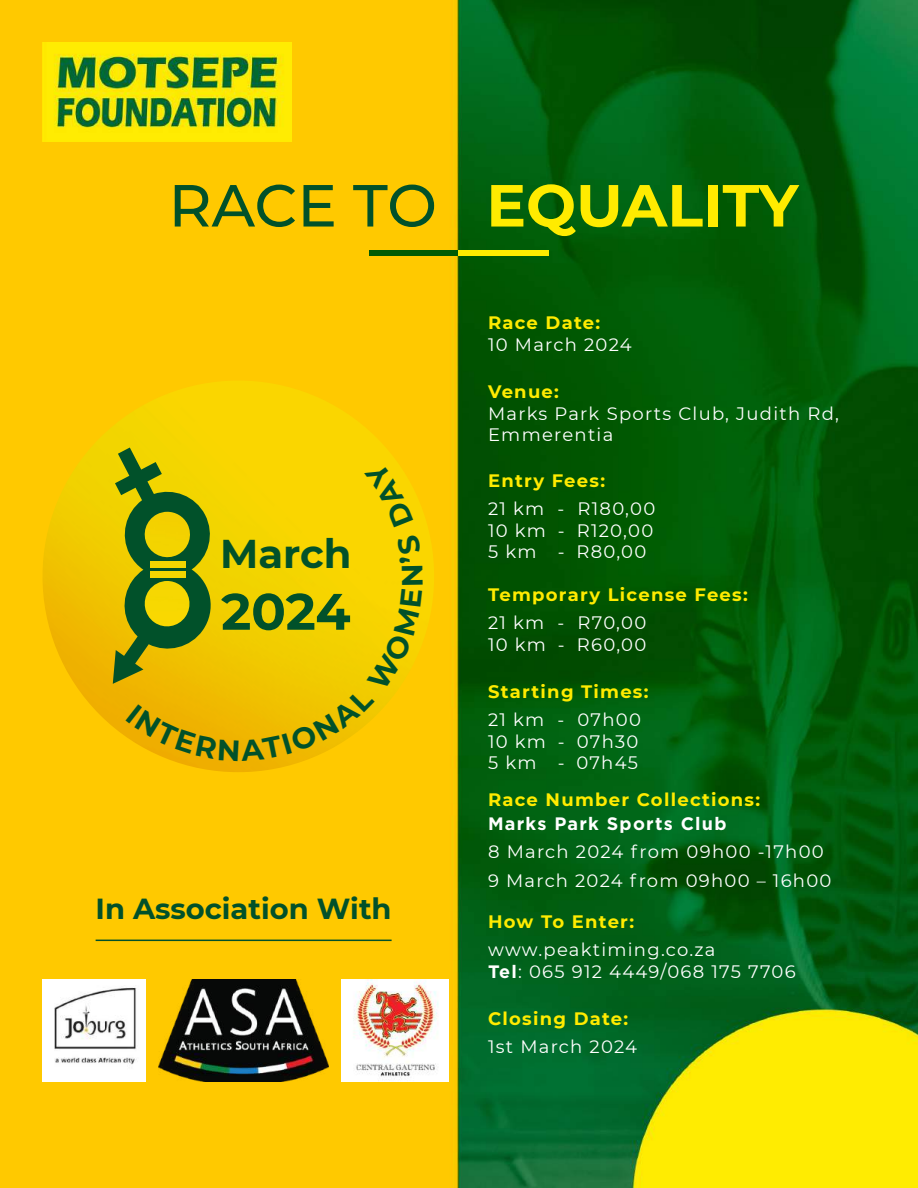
<style>
.page{position:relative;width:918px;height:1188px;background:#fff}
.page>*{position:absolute;margin:0;border:0;box-sizing:border-box;transform-origin:0 0}
.t1{font:700 59.25px "Montserrat";color:#ffeb00}
.t2{font:700 51.15px "Montserrat";color:#01512a}
.t3{font:700 40.05px "Montserrat";color:#01512a}
.t4{font:700 28.95px "Montserrat";color:#01512a}
.t5{font:18px/21.6px "Montserrat";letter-spacing:.07em;color:#fff}
.t6{font:700 18px "Montserrat";letter-spacing:.07em;color:#ffeb00}
.t7{font:700 18px "Gotham";letter-spacing:.07em;color:#fff}
.s1{font-weight:500;color:#01512a}
.s2{font-family:"Gotham";font-weight:700}
</style>
<div class="page">
<img style="left:458px;top:0;width:460px;height:1188px">
<div style="left:0;top:0;width:458px;height:1188px;background:#ffc900"></div>
<img style="left:43px;top:43px;width:248px;height:98px">
<img style="left:23px;top:381px;width:430px;height:410px">
<div style="left:369px;top:251px;width:89px;height:5px;background:#005b04"></div>
<div style="left:458px;top:251px;width:91px;height:5px;background:#ffeb00"></div>
<img style="left:342px;top:979px;width:106px;height:103px">
<img style="left:43px;top:979px;width:102px;height:103px">
<img style="left:158px;top:979px;width:171px;height:103px">
<hr style="left:96px;top:940px;width:296px;height:1px;background:#01512a">
<svg style="left:113px;top:448px;width:310px;height:313px;background:#ddc003"></svg>
<h1 class="t1" style="left:169px;top:163px;width:631px"><span class="s1">RACE TO</span> EQUALITY</h1>
<h3 class="t3" style="left:220px;top:525px;width:133px">March</h3>
<h2 class="t2" style="left:221px;top:575px;width:131px">2024</h2>
<h3 class="t4" style="left:96px;top:888px;width:297px">In Association With</h3>
<p class="t6" style="left:488px;top:310px;width:114px">Race Date:</p>
<p class="t5" style="left:488px;top:333px;width:145px">10 March 2024</p>
<p class="t6" style="left:488px;top:379px;width:72px">Venue:</p>
<p class="t5" style="left:488px;top:402px;width:353px">Marks Park Sports Club, Judith Rd,<br>Emmerentia</p>
<p class="t6" style="left:488px;top:467px;width:119px">Entry Fees:</p>
<p class="t5" style="left:488px;top:497px;width:169px;text-align:justify">21 km - R180,00<br>10 km - R120,00<br>5 km - R80,00</p>
<p class="t6" style="left:488px;top:582px;width:261px">Temporary License Fees:</p>
<p class="t5" style="left:488px;top:611px;width:160px">21 km - R70,00<br>10 km - R60,00</p>
<p class="t6" style="left:488px;top:679px;width:162px">Starting Times:</p>
<p class="t5" style="left:488px;top:708px;width:154px">21 km - 07h00<br>10 km - 07h30<br>5 km - 07h45</p>
<p class="t6" style="left:488px;top:786px;width:274px">Race Number Collections:</p>
<p class="t7" style="left:488px;top:813px;width:240px">Marks Park Sports Club</p>
<p class="t5" style="left:488px;top:837px;width:345px;line-height:28.5px">8 March 2024 from 09h00 -17h00<br>9 March 2024 from 09h00 – 16h00</p>
<p class="t6" style="left:488px;top:909px;width:148px">How To Enter:</p>
<p class="t5" style="left:488px;top:939px;width:309px">www.peaktiming.co.za<br><span class="s2">Tel</span>: 065 912 4449/068 175 7706</p>
<p class="t6" style="left:488px;top:1006px;width:142px">Closing Date:</p>
<p class="t5" style="left:488px;top:1036px;width:151px">1st March 2024</p>
</div>
